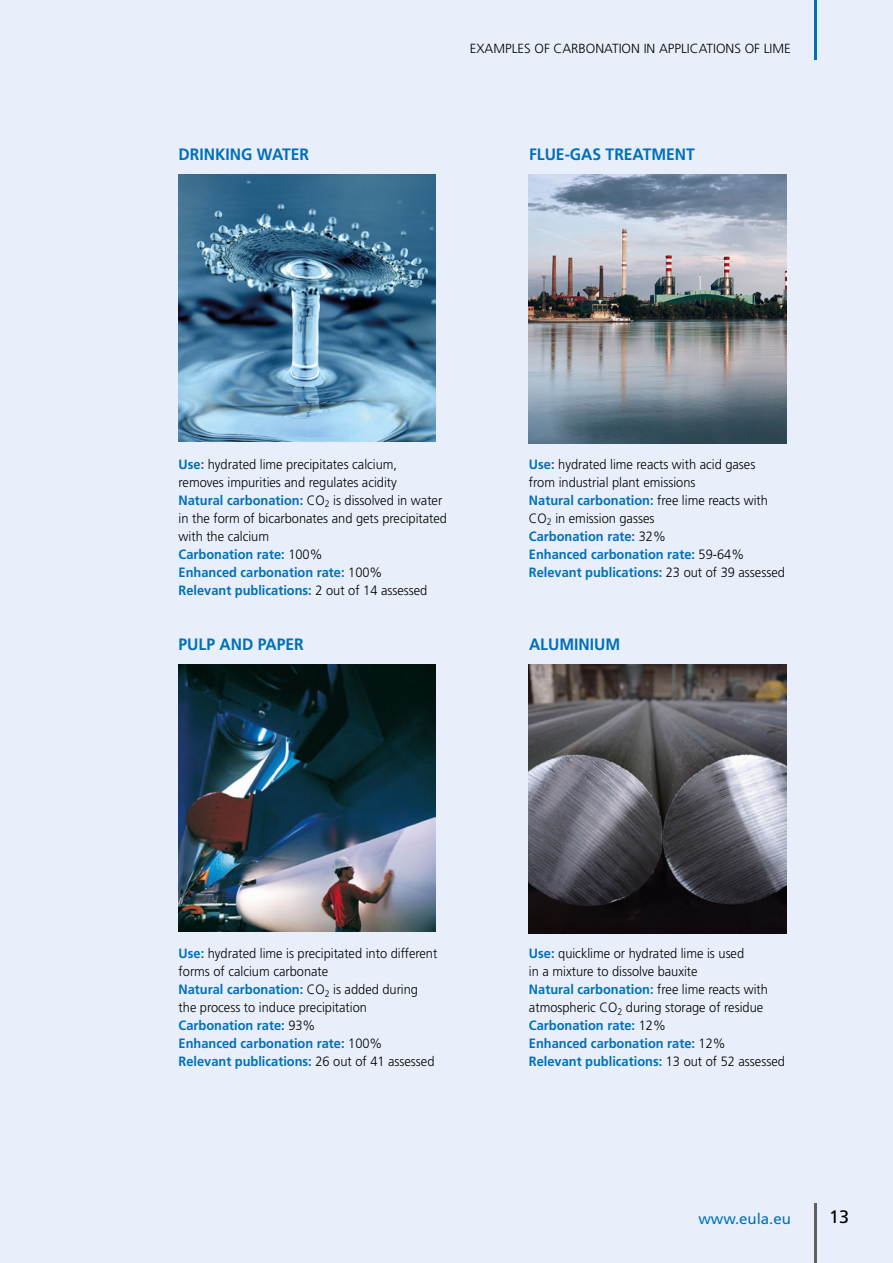
<style>
.page{position:relative;width:893px;height:1263px;background:#e9effa}
.page>*{position:absolute;margin:0;border:0;box-sizing:border-box;transform-origin:0 0}
.t1{font:18px "Frutiger";color:#000}
.t2{font:700 16.5px "Frutiger";color:#0070ba;scale:.95 1}
.t3{font:15px "Frutiger";color:#0070ba}
.t4{font:300 13.5px/18px "Frutiger";color:#000;scale:.95 1}
.t5{font:300 13.2px "Frutiger";color:#000}
.s1{font-weight:700;color:#0070ba}
</style>
<div class="page">
<img style="left:179px;top:175px;width:257px;height:266px">
<img style="left:529px;top:175px;width:257px;height:269px">
<img style="left:179px;top:664px;width:257px;height:267px">
<img style="left:529px;top:664px;width:257px;height:269px">
<hr style="left:814px;top:1203px;width:2px;height:60px;background:#625f5f">
<hr style="left:814px;top:0;width:2px;height:60px;background:#0070ba">
<p class="t5" style="left:470px;top:41px;width:322px">EXAMPLES OF CARBONATION IN APPLICATIONS OF LIME</p>
<p class="t2" style="left:179px;top:145px;width:139px">DRINKING WATER</p>
<p class="t2" style="left:529px;top:145px;width:176px">FLUE-GAS TREATMENT</p>
<p class="t4" style="left:179px;top:455px;width:284px"><span class="s1">Use:</span> hydrated lime precipitates calcium,<br>removes impurities and regulates acidity<br><span class="s1">Natural carbonation:</span> CO<sub>2</sub> is dissolved in water in the form of bicarbonates and gets precipitated with the calcium<br><span class="s1">Carbonation rate:</span> 100%<br><span class="s1">Enhanced carbonation rate:</span> 100%<br><span class="s1">Relevant publications:</span> 2 out of 14 assessed</p>
<p class="t4" style="left:529px;top:455px;width:271px"><span class="s1">Use:</span> hydrated lime reacts with acid gases<br>from industrial plant emissions<br><span class="s1">Natural carbonation:</span> free lime reacts with CO<sub>2</sub> in emission gasses<br><span class="s1">Carbonation rate:</span> 32%<br><span class="s1">Enhanced carbonation rate:</span> 59-64% <span class="s1">Relevant publications:</span> 23 out of 39 assessed</p>
<p class="t2" style="left:179px;top:634px;width:133px">PULP AND PAPER</p>
<p class="t2" style="left:529px;top:634px;width:98px">ALUMINIUM</p>
<p class="t4" style="left:179px;top:945px;width:274px"><span class="s1">Use:</span> hydrated lime is precipitated into different forms of calcium carbonate<br><span class="s1">Natural carbonation:</span> CO<sub>2</sub> is added during the process to induce precipitation <span class="s1">Carbonation rate:</span> 93%<br><span class="s1">Enhanced carbonation rate:</span> 100% <span class="s1">Relevant publications:</span> 26 out of 41 assessed</p>
<p class="t4" style="left:529px;top:945px;width:271px"><span class="s1">Use:</span> quicklime or hydrated lime is used<br>in a mixture to dissolve bauxite<br><span class="s1">Natural carbonation:</span> free lime reacts with atmospheric CO<sub>2</sub> during storage of residue <span class="s1">Carbonation rate:</span> 12%<br><span class="s1">Enhanced carbonation rate:</span> 12%<br><span class="s1">Relevant publications:</span> 13 out of 52 assessed</p>
<p class="t3" style="left:698px;top:1209px;width:94px">www.eula.eu</p>
<h1 class="t1" style="left:829px;top:1206px;width:22px">13</h1>
</div>
